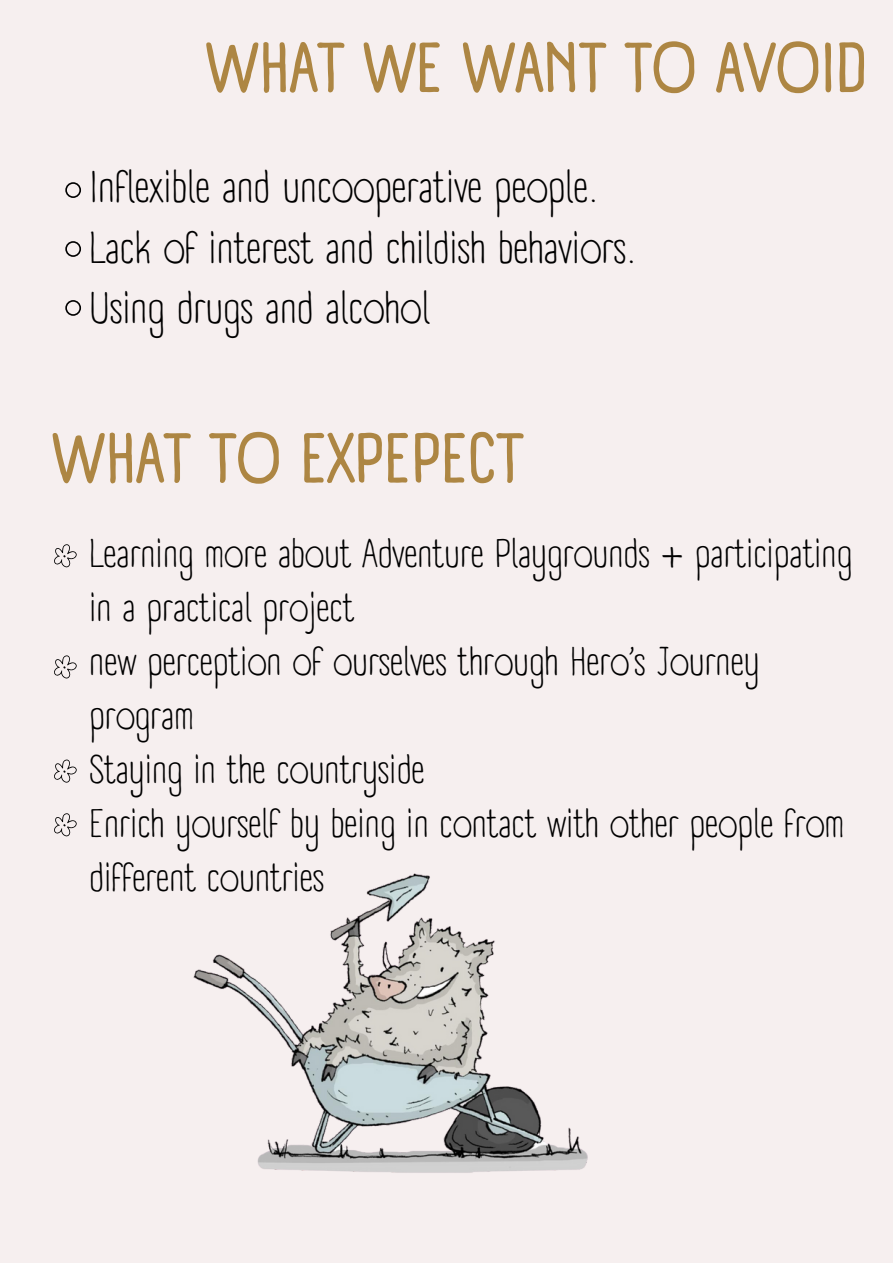
<style>
.page{position:relative;width:893px;height:1264px;background:#fff}
.page>*{position:absolute;margin:0;border:0;box-sizing:border-box;transform-origin:0 0}
.t1{font:700 69px "A Day Without Sun Text";color:#ad8643}
.t2{font:43.5px "A Day Without Sun Text";color:#000}
.t3{font:39px/54px "A Day Without Sun Text";color:#000}
</style>
<div class="page">
<div style="left:0;top:0;width:892px;height:1262px;background:#f6efef"></div>
<svg style="left:65px;top:182px;width:16px;height:16px"></svg>
<svg style="left:54px;top:544px;width:22px;height:23px"></svg>
<svg style="left:54px;top:655px;width:22px;height:23px"></svg>
<svg style="left:54px;top:759px;width:22px;height:23px"></svg>
<svg style="left:54px;top:813px;width:22px;height:23px"></svg>
<img style="left:193px;top:873px;width:395px;height:300px">
<svg style="left:65px;top:241px;width:16px;height:16px"></svg>
<svg style="left:65px;top:300px;width:16px;height:16px"></svg>
<p class="t1" style="left:206px;top:26px;width:662px">WHAT WE WANT TO AVOID</p>
<p class="t2" style="left:89px;top:161px;width:511px">Inflexible and uncooperative people.</p>
<p class="t2" style="left:89px;top:221px;width:549px">Lack of interest and childish behaviors.</p>
<p class="t2" style="left:89px;top:281px;width:342px">Using drugs and alcohol</p>
<p class="t1" style="left:53px;top:416px;width:472px">WHAT TO EXPEPECT</p>
<p class="t3" style="left:89px;top:527px;width:764px">Learning more about Adventure Playgrounds + participating in a practical project</p>
<p class="t3" style="left:89px;top:635px;width:672px">new perception of ourselves through Hero’s Journey program</p>
<p class="t3" style="left:89px;top:743px;width:337px">Staying in the countryside</p>
<p class="t3" style="left:89px;top:797px;width:756px">Enrich yourself by being in contact with other people from different countries</p>
</div>
